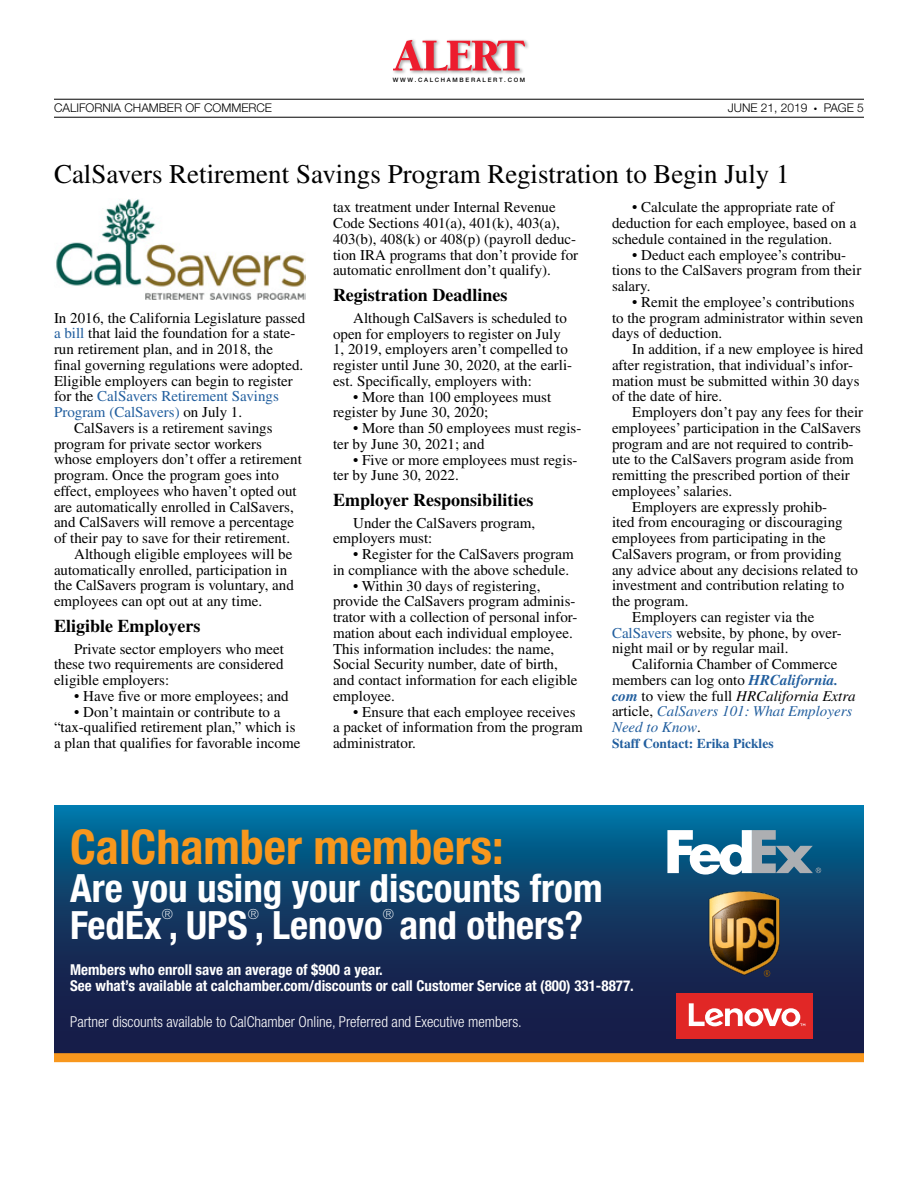
<style>
.page{position:relative;width:918px;height:1188px;background:#fff}
.page>*{position:absolute;margin:0;border:0;box-sizing:border-box;transform-origin:0 0}
.Body{font:700 condensed 48px "Helvetica Neue LT Std";color:#f8971d}
.Body-2{font:700 condensed 39px/37.5px "Helvetica Neue LT Std";color:#fff}
._18_18_head{font:27px "Times";color:#000}
.subhead{font:700 18px "Times";color:#000}
.Body-3{font:15px/15.8px "Times";color:#000}
.Body-First{font:15px/15.8px "Times";color:#000}
.Body-4{font:700 condensed 15px/15.8px "Helvetica Neue LT Std";color:#fff}
.Body-5{font:300 condensed 15px "Helvetica Neue LT Std";color:#fff}
.Body-6{font:100 condensed 13.95px "Helvetica Neue LT Std";color:#fff}
.Staff_Contact{font:700 13.5px "Times";color:#215e9e}
.t1{font:300 12px "Helvetica Neue LT Std";color:#000}
.t2{font:500 6px "Helvetica Neue LT Std";letter-spacing:.28em;color:#000}
.s1{color:#215e9e}
.s2{font-weight:700;font-style:italic;color:#215e9e}
.s3{font-style:italic}
.s4{font-style:italic;color:#215e9e}
</style>
<div class="page">
<hr style="left:54px;top:99px;width:810px;height:1px;background:#000">
<hr style="left:54px;top:117px;width:810px;height:1px;background:#000">
<div style="left:392px;top:38px;width:137px;height:37px;background:#000;opacity:.4"></div>
<svg style="left:393px;top:40px;width:133px;height:30px"></svg>
<img style="left:56px;top:199px;width:250px;height:101px">
<svg style="left:54px;top:806px;width:810px;height:247px;background:#0f3a66"></svg>
<div style="left:54px;top:1053px;width:810px;height:9px;background:#f8971d"></div>
<svg style="left:667px;top:830px;width:154px;height:45px"></svg>
<img style="left:709px;top:891px;width:71px;height:86px">
<div style="left:676px;top:993px;width:136px;height:45px;background:#e12726"></div>
<svg style="left:689px;top:1003px;width:116px;height:23px"></svg>
<p class="t2" style="left:393px;top:77px;width:134px">WWW.CALCHAMBERALERT.COM</p>
<p class="t1" style="left:54px;top:101px;width:220px">CALIFORNIA CHAMBER OF COMMERCE</p>
<p class="t1" style="left:728px;top:101px;width:81px">JUNE 21, 2019</p>
<p class="t1" style="left:814px;top:101px;width:51px">● PAGE 5</p>
<p class="_18_18_head" style="left:54px;top:159px;width:737px">CalSavers Retirement Savings Program Registration to Begin July 1</p>
<p class="Body-First" style="left:54px;top:310px;width:253px">In 2016, the California Legislature passed <span class="s1">a bill</span> that laid the foundation for a state&shy;run retirement plan, and in 2018, the<br>final governing regulations were adopted.<br>Eligible employers can begin to register for the <span class="s1">CalSavers Retirement Savings Program (CalSavers)</span> on July 1.</p>
<p class="Body-3" style="left:54px;top:420px;width:249px;text-indent:20px">CalSavers is a retirement savings program for private sector workers whose employers don’t offer a retirement program. Once the program goes into effect, employees who haven’t opted out are automatically enrolled in CalSavers, and CalSavers will remove a percentage of their pay to save for their retirement.</p>
<p class="Body-3" style="left:54px;top:546px;width:241px;text-indent:20px">Although eligible employees will be automatically enrolled, participation in the CalSavers program is voluntary, and employees can opt out at any time.</p>
<p class="subhead" style="left:54px;top:615px;width:148px">Eligible Employers</p>
<p class="Body-3" style="left:54px;top:641px;width:232px;text-align:justify;text-indent:20px">Private sector employers who meet these two requirements are considered eligible employers:</p>
<p class="Body-3" style="left:74px;top:688px;width:216px">• Have five or more employees; and</p>
<p class="Body-3" style="left:54px;top:704px;width:248px;text-align:center">• Don’t maintain or contribute to a “tax-qualified retirement plan,” which is a plan that qualifies for favorable income</p>
<p class="Body-3" style="left:333px;top:199px;width:247px">tax treatment under Internal Revenue Code Sections 401(a), 401(k), 403(a), 403(b), 408(k) or 408(p) (payroll deduc&shy;tion IRA programs that don’t provide for automatic enrollment don’t qualify).</p>
<p class="subhead" style="left:333px;top:284px;width:176px">Registration Deadlines</p>
<p class="Body-3" style="left:333px;top:310px;width:241px;text-indent:20px">Although CalSavers is scheduled to open for employers to register on July 1, 2019, employers aren’t compelled to register until June 30, 2020, at the earli&shy;est. Specifically, employers with:</p>
<p class="Body-3" style="left:333px;top:389px;width:220px;text-indent:20px">• More than 100 employees must register by June 30, 2020;</p>
<p class="Body-3" style="left:333px;top:420px;width:250px;text-indent:20px">• More than 50 employees must regis&shy;ter by June 30, 2021; and</p>
<p class="Body-3" style="left:333px;top:452px;width:246px;text-indent:20px">• Five or more employees must regis&shy;ter by June 30, 2022.</p>
<p class="subhead" style="left:333px;top:489px;width:202px">Employer Responsibilities</p>
<p class="Body-3" style="left:333px;top:515px;width:204px;text-indent:20px">Under the CalSavers program, employers must:</p>
<p class="Body-3" style="left:333px;top:546px;width:242px;text-indent:20px">• Register for the CalSavers program in compliance with the above schedule.</p>
<p class="Body-3" style="left:333px;top:578px;width:246px;text-indent:20px">• Within 30 days of registering, provide the CalSavers program adminis&shy;trator with a collection of personal infor&shy;mation about each individual employee.<br>This information includes: the name, Social Security number, date of birth, and contact information for each eligible employee.</p>
<p class="Body-3" style="left:333px;top:704px;width:251px;text-indent:20px">• Ensure that each employee receives a packet of information from the program administrator.</p>
<p class="Body-3" style="left:612px;top:199px;width:246px;text-indent:20px">• Calculate the appropriate rate of deduction for each employee, based on a schedule contained in the regulation.</p>
<p class="Body-3" style="left:612px;top:247px;width:251px;text-indent:20px">• Deduct each employee’s contribu&shy;tions to the CalSavers program from their salary.</p>
<p class="Body-3" style="left:612px;top:294px;width:253px;text-indent:20px">• Remit the employee’s contributions to the program administrator within seven days of deduction.</p>
<p class="Body-3" style="left:612px;top:341px;width:253px;text-indent:20px">In addition, if a new employee is hired after registration, that individual’s infor&shy;mation must be submitted within 30 days of the date of hire.</p>
<p class="Body-3" style="left:612px;top:404px;width:253px;text-indent:20px">Employers don’t pay any fees for their employees’ participation in the CalSavers program and are not required to contrib&shy;ute to the CalSavers program aside from remitting the prescribed portion of their employees’ salaries.</p>
<p class="Body-3" style="left:612px;top:499px;width:248px;text-indent:20px">Employers are expressly prohib-<br>ited from encouraging or discouraging employees from participating in the CalSavers program, or from providing any advice about any decisions related to investment and contribution relating to the program.</p>
<p class="Body-3" style="left:612px;top:609px;width:231px;text-indent:20px">Employers can register via the<br><span class="s1">CalSavers</span> website, by phone, by over&shy;night mail or by regular mail.</p>
<p class="Body-3" style="left:612px;top:656px;width:245px;text-indent:20px">California Chamber of Commerce members can log onto <span class="s2">HRCalifornia. com</span> to view the full <span class="s3">HRCalifornia Extra </span>article, <span class="s4">CalSavers 101: What Employers<br>Need to Know</span>.</p>
<p class="Staff_Contact" style="left:612px;top:735px;width:163px">Staff Contact: Erika Pickles</p>
<p class="Body" style="left:70px;top:818px;width:435px">CalChamber members:</p>
<p class="Body-2" style="left:70px;top:869px;width:534px">Are you using your discounts from<br>FedEx , UPS , Lenovo and others?</p>
<p class="Body-6" style="left:162px;top:907px;width:13px">®</p>
<p class="Body-6" style="left:248px;top:907px;width:13px">®</p>
<p class="Body-6" style="left:383px;top:907px;width:13px">®</p>
<p class="Body-4" style="left:70px;top:962px;width:565px">Members who enroll save an average of $900 a year.<br>See what’s available at calchamber.com/discounts or call Customer Service at (800) 331-8877.</p>
<p class="Body-5" style="left:70px;top:1013px;width:453px">Partner discounts available to CalChamber Online, Preferred and Executive members.</p>
</div>
